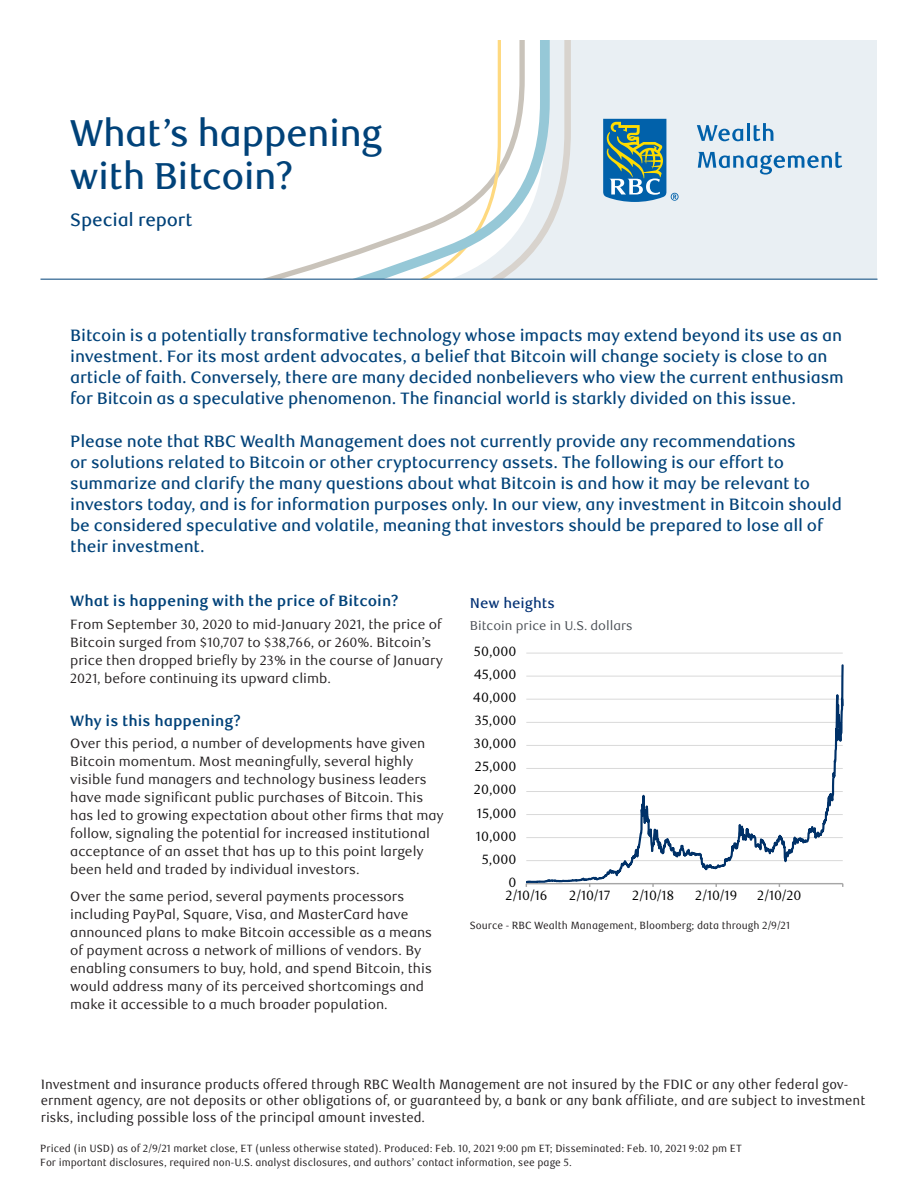
<style>
.page{position:relative;width:918px;height:1188px;background:#fff}
.page>*{position:absolute;margin:0;border:0;box-sizing:border-box;transform-origin:0 0}
.Factsheet_Headline{font:500 37.5px/43.5px "RBC Display";color:#004279}
.Masthead_subhead{font:500 18px "RBC Text";letter-spacing:-.01em;color:#004279}
.Factsheet_Intro_Text{font:500 16.5px/21px "RBC Text";letter-spacing:-.01em;color:#004279}
.Factsheet_Subtitle_1{font:700 15px "RBC Text";color:#004279}
.Exhibit_title{font:500 14.25px "RBC Text";color:#002f73}
.Factsheet_Body_Copy{font:13.5px/18px "RBC Text";color:#231f20}
.t1{font:13.5px/16.5px "RBC Text Cond";color:#231f20}
.t2{font:13.5px "RBC Text";color:#000}
.Exhibit_subtitle{font:12.75px "RBC Text";color:#4a4f55}
.Exhibit_Source{font:10.5px/13.5px "RBC Text Cond";color:#231f20}
</style>
<div class="page">
<svg style="left:526px;top:653px;width:318px;height:234px"></svg>
<div style="left:40px;top:40px;width:837px;height:239px;background:#e9eff3"></div>
<svg style="left:550px;top:40px;width:21px;height:239px"></svg>
<svg style="left:40px;top:40px;width:510px;height:239px;background:#fafbfb"></svg>
<svg style="left:603px;top:119px;width:76px;height:83px"></svg>
<svg style="left:697px;top:125px;width:46px;height:16px"></svg>
<hr style="left:747px;top:123px;width:3px;height:18px;background:#0161aa">
<svg style="left:754px;top:123px;width:19px;height:18px"></svg>
<svg style="left:698px;top:152px;width:144px;height:23px"></svg>
<hr style="left:40px;top:279px;width:838px;height:1px;background:#004279">
<p class="Factsheet_Headline" style="left:70px;top:112px;width:313px">What’s happening with Bitcoin?</p>
<p class="Masthead_subhead" style="left:70px;top:209px;width:124px">Special report</p>
<p class="Factsheet_Intro_Text" style="left:70px;top:326px;width:775px">Bitcoin is a potentially transformative technology whose impacts may extend beyond its use as an investment. For its most ardent advocates, a belief that Bitcoin will change society is close to an article of faith. Conversely, there are many decided nonbelievers who view the current enthusiasm for Bitcoin as a speculative phenomenon. The financial world is starkly divided on this issue.</p>
<p class="Factsheet_Intro_Text" style="left:70px;top:431px;width:773px">Please note that RBC Wealth Management does not currently provide any recommendations<br>or solutions related to Bitcoin or other cryptocurrency assets. The following is our effort to summarize and clarify the many questions about what Bitcoin is and how it may be relevant to investors today, and is for information purposes only. In our view, any investment in Bitcoin should be considered speculative and volatile, meaning that investors should be prepared to lose all of their investment.</p>
<p class="Factsheet_Subtitle_1" style="left:70px;top:592px;width:330px">What is happening with the price of Bitcoin?</p>
<p class="Factsheet_Body_Copy" style="left:70px;top:615px;width:374px">From September 30, 2020 to mid-January 2021, the price of Bitcoin surged from $10,707 to $38,766, or 260%. Bitcoin’s price then dropped briefly by 23% in the course of January 2021, before continuing its upward climb.</p>
<p class="Factsheet_Subtitle_1" style="left:70px;top:712px;width:172px">Why is this happening?</p>
<p class="Factsheet_Body_Copy" style="left:70px;top:735px;width:375px">Over this period, a number of developments have given Bitcoin momentum. Most meaningfully, several highly visible fund managers and technology business leaders have made significant public purchases of Bitcoin. This has led to growing expectation about other firms that may follow, signaling the potential for increased institutional acceptance of an asset that has up to this point largely been held and traded by individual investors.</p>
<p class="Factsheet_Body_Copy" style="left:70px;top:887px;width:364px">Over the same period, several payments processors including PayPal, Square, Visa, and MasterCard have announced plans to make Bitcoin accessible as a means of payment across a network of millions of vendors. By enabling consumers to buy, hold, and spend Bitcoin, this would address many of its perceived shortcomings and make it accessible to a much broader population.</p>
<h3 class="Exhibit_title" style="left:470px;top:595px;width:87px">New heights</h3>
<h4 class="Exhibit_subtitle" style="left:470px;top:618px;width:164px">Bitcoin price in U.S. dollars</h4>
<p class="t2" style="left:474px;top:644px;width:44px">50,000</p>
<p class="t2" style="left:474px;top:667px;width:44px">45,000</p>
<p class="t2" style="left:473px;top:690px;width:45px">40,000</p>
<p class="t2" style="left:475px;top:713px;width:43px">35,000</p>
<p class="t2" style="left:474px;top:736px;width:44px">30,000</p>
<p class="t2" style="left:475px;top:759px;width:43px">25,000</p>
<p class="t2" style="left:474px;top:782px;width:44px">20,000</p>
<p class="t2" style="left:477px;top:805px;width:41px">15,000</p>
<p class="t2" style="left:476px;top:828px;width:42px">10,000</p>
<p class="t2" style="left:482px;top:851px;width:36px">5,000</p>
<p class="t2" style="left:508px;top:874px;width:9px">0</p>
<p class="t2" style="left:506px;top:887px;width:43px">2/10/16</p>
<p class="t2" style="left:569px;top:887px;width:43px">2/10/17</p>
<p class="t2" style="left:632px;top:887px;width:43px">2/10/18</p>
<p class="t2" style="left:695px;top:887px;width:43px">2/10/19</p>
<p class="t2" style="left:757px;top:887px;width:46px">2/10/20</p>
<p class="Exhibit_Source" style="left:470px;top:918px;width:322px">Source - RBC Wealth Management, Bloomberg; data through 2/9/21</p>
<p class="t1" style="left:41px;top:1076px;width:826px">Investment and insurance products offered through RBC Wealth Management are not insured by the FDIC or any other federal gov&shy;ernment agency, are not deposits or other obligations of, or guaranteed by, a bank or any bank affiliate, and are subject to investment risks, including possible loss of the principal amount invested.</p>
<p class="Exhibit_Source" style="left:40px;top:1142px;width:703px">Priced (in USD) as of 2/9/21 market close, ET (unless otherwise stated). Produced: Feb. 10, 2021 9:00 pm ET; Disseminated: Feb. 10, 2021 9:02 pm ET<br>For important disclosures, required non-U.S. analyst disclosures, and authors’ contact information, see page 5.</p>
</div>
